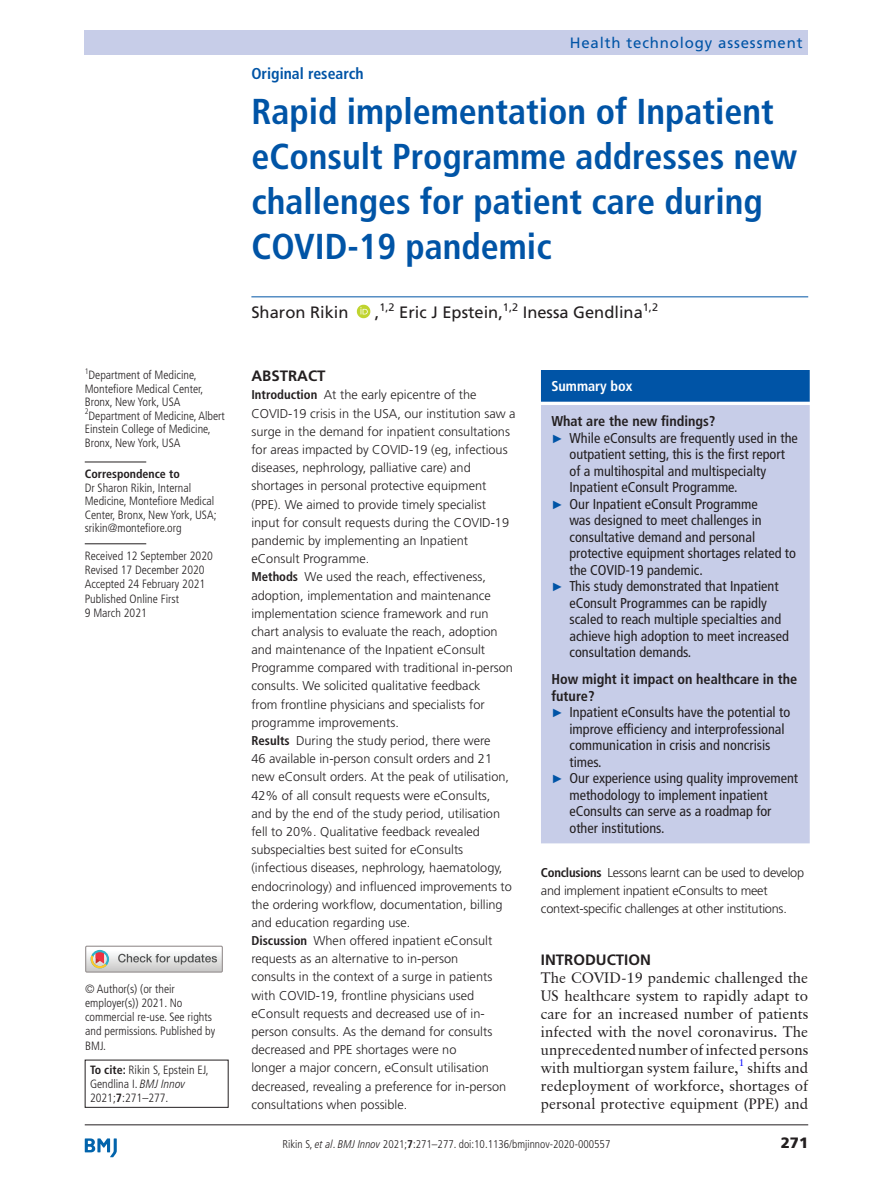
<style>
.page{position:relative;width:893px;height:1191px;background:#fff}
.page>*{position:absolute;margin:0;border:0;box-sizing:border-box;transform-origin:0 0}
.t1{font:700 condensed 36px/45px "Frutiger LT Pro";color:#0054a6}
.t2{font:16.5px "Frutiger LT Std";color:#231f20}
.t3{font:700 condensed 15.75px "Frutiger LT Pro";color:#0054a6}
.t4{font:15px/18px "Classical Garamond BT";color:#231f20;text-align:justify}
.t5{font:15px "Frutiger LT Std";letter-spacing:.055em;color:#0054a6}
.t6{font:700 15px "Frutiger LT Std";color:#231f20}
.t7{font:900 15px "Frutiger LT Std";color:#231f20}
.t8{font:condensed 14.25px "Frutiger LT Pro";color:#231f20}
.t9{font:700 condensed 14.25px "Frutiger LT Pro";color:#231f20}
.t10{font:700 condensed 14.25px "Frutiger LT Pro";color:#fff}
.t11{font:300 12.75px/18.1px "Frutiger LT Std";color:#231f20}
.t12{font:300 12.75px/18px "Frutiger LT Std";letter-spacing:-.02em;color:#231f20}
.t13{font:300 condensed 12px/14.2px "Frutiger LT Pro";color:#231f20}
.t14{font:700 condensed 12px "Frutiger LT Pro";color:#231f20}
.t15{font:300 condensed 11.25px "Frutiger LT Pro";color:#231f20}
.t16{font:10.95px "Frutiger LT Std";color:#231f20}
.t17{font:9.9px "Classical Garamond BT";color:#00f}
.t18{font:300 condensed 7.95px "Frutiger LT Pro";color:#231f20}
.s1{font-weight:700}
.s2{font-style:italic}
.s3{font-weight:700;font-stretch:condensed}
.s4{font-family:"Arial";font-stretch:normal;font-size:12px;color:#0054a6}
</style>
<div class="page">
<hr style="left:85px;top:1124px;width:723px;height:1px;background:#231f20">
<svg style="left:85px;top:1138px;width:32px;height:19px"></svg>
<div style="left:85px;top:945px;width:138px;height:27px;border:1px solid #969090"></div>
<svg style="left:86px;top:946px;width:136px;height:26px"></svg>
<hr style="left:85px;top:462px;width:61px;height:1px;background:#231f20">
<hr style="left:85px;top:543px;width:61px;height:1px;background:#231f20">
<hr style="left:251px;top:296px;width:557px;height:1px;background:#0054a6">
<svg style="left:357px;top:305px;width:13px;height:13px"></svg>
<div style="left:85px;top:30px;width:723px;height:24px;background:#c7cde8"></div>
<div style="left:542px;top:371px;width:267px;height:30px;background:#0054a6"></div>
<div style="left:541px;top:370px;width:269px;height:32px;border:2px solid #0054a6"></div>
<div style="left:542px;top:406px;width:267px;height:436px;background:#c7cde8"></div>
<div style="left:541px;top:405px;width:269px;height:438px;border:2px solid #c7cde8"></div>
<p class="t18" style="left:85px;top:366px;width:5px">1</p>
<p class="t13" style="left:85px;top:368px;width:120px;line-height:13.5px;text-indent:4px">Department of Medicine,<br>Montefiore Medical Center,<br>Bronx, New York, USA</p>
<p class="t18" style="left:85px;top:407px;width:5px">2</p>
<p class="t13" style="left:85px;top:409px;width:142px;line-height:13.5px;text-indent:4px">Department of Medicine, Albert<br>Einstein College of Medicine,<br>Bronx, New York, USA</p>
<p class="t14" style="left:85px;top:467px;width:97px">Correspondence to</p>
<p class="t13" style="left:85px;top:481px;width:133px;line-height:13.5px">Dr Sharon Rikin, Internal<br>Medicine, Montefiore Medical<br>Center, Bronx, New York, USA; srikin@montefiore.org</p>
<p class="t13" style="left:85px;top:548px;width:130px">Received 12 September 2020<br>Revised 17 December 2020<br>Accepted 24 February 2021<br>Published Online First<br>9 March 2021</p>
<p class="t13" style="left:85px;top:981px;width:132px">© Author(s) (or their employer(s)) 2021. No commercial re-use. See rights and permissions. Published by<br>BMJ.</p>
<p class="t13" style="left:90px;top:1062px;width:120px"><span class="s1">To cite:</span> Rikin S, Epstein EJ,<br>Gendlina I. <span class="s2">BMJ Innov<br></span>2021;<span class="s1">7</span>:271–277.</p>
<p class="t5" style="left:570px;top:34px;width:234px">Health technology assessment</p>
<p class="t3" style="left:251px;top:65px;width:114px">Original research</p>
<h1 class="t1" style="left:251px;top:89px;width:547px">Rapid implementation of Inpatient eConsult Programme addresses new challenges for patient care during<br>COVID-19 pandemic</h1>
<p class="t2" style="left:251px;top:303px;width:99px">Sharon Rikin</p>
<p class="t2" style="left:375px;top:303px;width:6px">,</p>
<p class="t16" style="left:380px;top:300px;width:17px">1,2</p>
<p class="t2" style="left:399px;top:303px;width:105px">Eric J Epstein,</p>
<p class="t16" style="left:503px;top:300px;width:17px">1,2</p>
<p class="t2" style="left:523px;top:303px;width:122px">Inessa Gendlina</p>
<p class="t16" style="left:643px;top:300px;width:17px">1,2</p>
<p class="t6" style="left:251px;top:367px;width:76px">ABSTRACT</p>
<p class="t11" style="left:251px;top:386px;width:266px"><span class="s3">Introduction</span> At the early epicentre of the COVID-19 crisis in the USA, our institution saw a surge in the demand for inpatient consultations for areas impacted by COVID-19 (eg, infectious diseases, nephrology, palliative care) and shortages in personal protective equipment (PPE). We aimed to provide timely specialist input for consult requests during the COVID-19 pandemic by implementing an Inpatient eConsult Programme.<br><span class="s3">Methods</span> We used the reach, effectiveness, adoption, implementation and maintenance implementation science framework and run chart analysis to evaluate the reach, adoption and maintenance of the Inpatient eConsult Programme compared with traditional in-person consults. We solicited qualitative feedback<br>from frontline physicians and specialists for programme improvements.<br><span class="s3">Results</span> During the study period, there were<br>46 available in-person consult orders and 21 new eConsult orders. At the peak of utilisation, 42% of all consult requests were eConsults,<br>and by the end of the study period, utilisation fell to 20%. Qualitative feedback revealed subspecialties best suited for eConsults (infectious diseases, nephrology, haematology, endocrinology) and influenced improvements to the ordering workflow, documentation, billing and education regarding use.<br><span class="s3">Discussion</span> When offered inpatient eConsult requests as an alternative to in-person<br>consults in the context of a surge in patients with COVID-19, frontline physicians used eConsult requests and decreased use of in&shy;person consults. As the demand for consults decreased and PPE shortages were no<br>longer a major concern, eConsult utilisation decreased, revealing a preference for in-person consultations when possible.</p>
<p class="t10" style="left:551px;top:378px;width:83px">Summary box</p>
<p class="t9" style="left:551px;top:413px;width:166px">What are the new findings?</p>
<p class="t8" style="left:551px;top:429px;width:248px"><span class="s4">►</span> While eConsults are frequently used in the</p>
<p class="t8" style="left:569px;top:446px;width:217px">outpatient setting, this is the first report</p>
<p class="t8" style="left:569px;top:462px;width:198px">of a multihospital and multispecialty</p>
<p class="t8" style="left:569px;top:479px;width:170px">Inpatient eConsult Programme.</p>
<p class="t8" style="left:551px;top:495px;width:208px"><span class="s4">►</span> Our Inpatient eConsult Programme</p>
<p class="t8" style="left:569px;top:512px;width:194px">was designed to meet challenges in</p>
<p class="t8" style="left:569px;top:528px;width:187px">consultative demand and personal</p>
<p class="t8" style="left:569px;top:545px;width:228px">protective equipment shortages related to</p>
<p class="t8" style="left:569px;top:561px;width:135px">the COVID-19 pandemic.</p>
<p class="t8" style="left:551px;top:578px;width:229px"><span class="s4">►</span> This study demonstrated that Inpatient</p>
<p class="t8" style="left:569px;top:594px;width:199px">eConsult Programmes can be rapidly</p>
<p class="t8" style="left:569px;top:611px;width:213px">scaled to reach multiple specialties and</p>
<p class="t8" style="left:569px;top:627px;width:221px">achieve high adoption to meet increased</p>
<p class="t8" style="left:569px;top:644px;width:123px">consultation demands.</p>
<p class="t9" style="left:551px;top:670px;width:247px">How might it impact on healthcare in the</p>
<p class="t9" style="left:551px;top:687px;width:45px">future?</p>
<p class="t8" style="left:551px;top:704px;width:240px"><span class="s4">►</span> Inpatient eConsults have the potential to</p>
<p class="t8" style="left:569px;top:720px;width:217px">improve efficiency and interprofessional</p>
<p class="t8" style="left:569px;top:737px;width:203px">communication in crisis and noncrisis</p>
<p class="t8" style="left:569px;top:753px;width:34px">times.</p>
<p class="t8" style="left:551px;top:770px;width:248px"><span class="s4">►</span> Our experience using quality improvement</p>
<p class="t8" style="left:569px;top:786px;width:200px">methodology to implement inpatient</p>
<p class="t8" style="left:569px;top:803px;width:204px">eConsults can serve as a roadmap for</p>
<p class="t8" style="left:569px;top:819px;width:96px">other institutions.</p>
<p class="t12" style="left:541px;top:864px;width:265px"><span class="s3">Conclusions</span> Lessons learnt can be used to develop and implement inpatient eConsults to meet context-specific challenges at other institutions.</p>
<p class="t6" style="left:541px;top:950px;width:112px">INTRODUCTION</p>
<p class="t4" style="left:541px;top:968px;width:269px">The COVID-19 pandemic challenged the US healthcare system to rapidly adapt to care for an increased number of patients infected with the novel coronavirus. The unprecedented number of infected persons with multiorgan system failure,</p>
<p class="t17" style="left:739px;top:1056px;width:7px">1</p>
<p class="t4" style="left:541px;top:1058px;width:269px;text-indent:207px">shifts and redeployment of workforce, shortages of personal protective equipment (PPE) and</p>
<p class="t15" style="left:283px;top:1137px;width:329px">Rikin S, <span class="s2">et al</span>. <span class="s2">BMJ Innov</span> 2021;<span class="s1">7</span>:271–277. doi:10.1136/bmjinnov-2020-000557</p>
<p class="t7" style="left:781px;top:1133px;width:29px">271</p>
</div>
